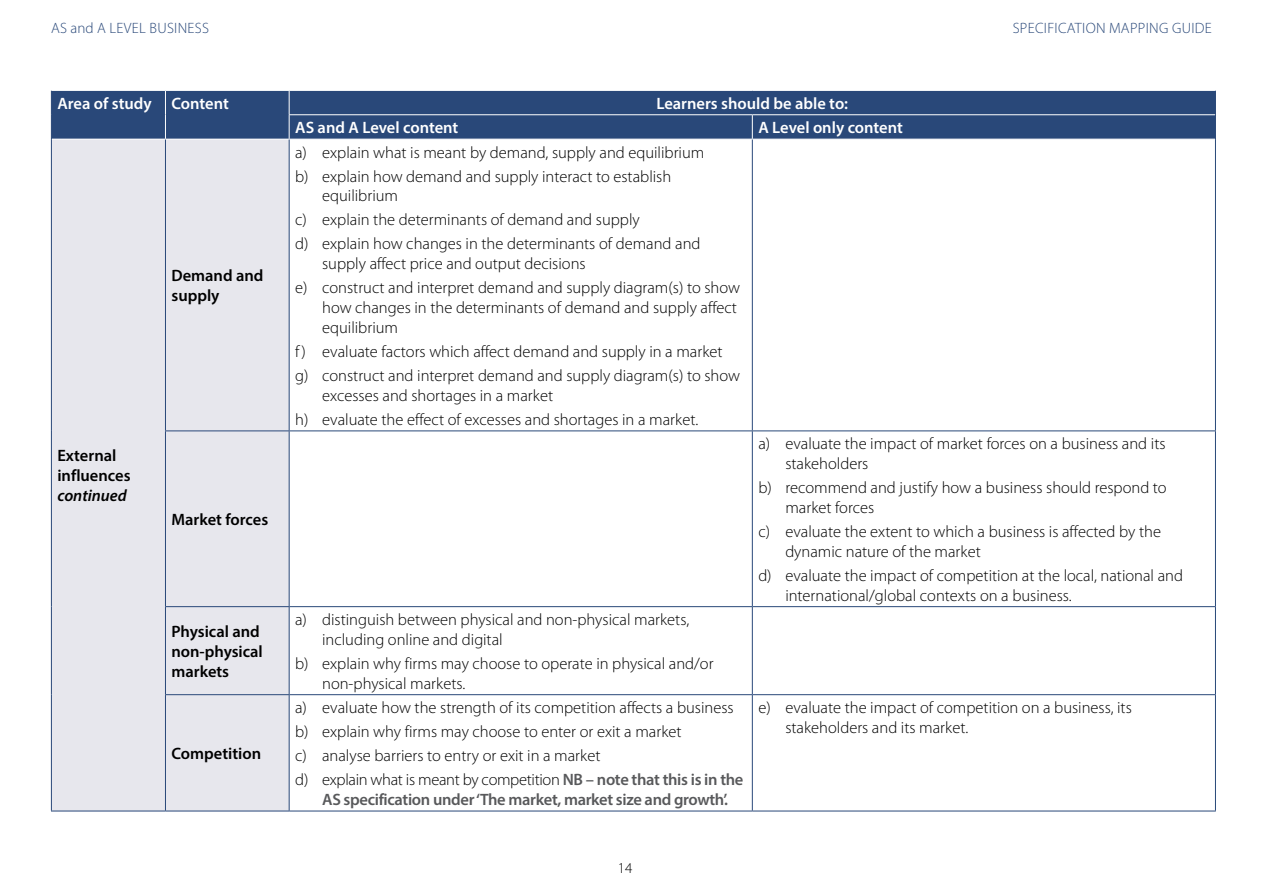
<style>
.page{position:relative;width:1263px;height:893px;background:#fff}
.page>*{position:absolute;margin:0;border:0;box-sizing:border-box;transform-origin:0 0}
.t1{font:300 16.5px/19.8px "Myriad Pro";color:#000}
.t2{font:600 16.5px/19.8px "Myriad Pro";letter-spacing:-.02em;color:#58595b}
.t3{font:600 16.5px/19.8px "Myriad Pro";color:#000}
.t4{font:600 16.5px "Myriad Pro";color:#fff}
.t5{font:italic 600 16.5px "Myriad Pro";color:#000}
.t6{font:300 15px "Myriad Pro";letter-spacing:.02em;color:#294879}
.t7{font:300 15px "Myriad Pro";color:#000}
.s1{font-weight:300;color:#000}
</style>
<div class="page">
<div style="left:52px;top:91px;width:1163px;height:48px;background:#294879"></div>
<div style="left:52px;top:140px;width:237px;height:671px;background:#e7e7ed"></div>
<svg style="left:165px;top:91px;width:1px;height:48px"></svg>
<hr style="left:289px;top:114px;width:463px;height:1px;background:#fff">
<svg style="left:289px;top:91px;width:1px;height:48px"></svg>
<hr style="left:752px;top:114px;width:463px;height:1px;background:#fff">
<svg style="left:752px;top:115px;width:1px;height:24px"></svg>
<hr style="left:51px;top:139px;width:1px;height:292px;background:#294879">
<hr style="left:165px;top:139px;width:1px;height:291px;background:#294879">
<hr style="left:289px;top:139px;width:1px;height:291px;background:#294879">
<hr style="left:752px;top:139px;width:1px;height:291px;background:#294879">
<hr style="left:1215px;top:139px;width:1px;height:291px;background:#294879">
<hr style="left:51px;top:431px;width:1px;height:176px;background:#294879">
<hr style="left:165px;top:430px;width:124px;height:1px;background:#294879">
<hr style="left:165px;top:431px;width:1px;height:175px;background:#294879">
<hr style="left:289px;top:430px;width:463px;height:1px;background:#294879">
<hr style="left:289px;top:431px;width:1px;height:175px;background:#294879">
<hr style="left:752px;top:430px;width:464px;height:1px;background:#294879">
<hr style="left:752px;top:431px;width:1px;height:175px;background:#294879">
<hr style="left:1215px;top:431px;width:1px;height:175px;background:#294879">
<hr style="left:51px;top:607px;width:1px;height:88px;background:#294879">
<hr style="left:165px;top:606px;width:124px;height:1px;background:#294879">
<hr style="left:165px;top:607px;width:1px;height:87px;background:#294879">
<hr style="left:289px;top:606px;width:463px;height:1px;background:#294879">
<hr style="left:289px;top:607px;width:1px;height:87px;background:#294879">
<hr style="left:752px;top:606px;width:464px;height:1px;background:#294879">
<hr style="left:752px;top:607px;width:1px;height:87px;background:#294879">
<hr style="left:1215px;top:607px;width:1px;height:87px;background:#294879">
<hr style="left:51px;top:695px;width:1px;height:116px;background:#294879">
<hr style="left:165px;top:694px;width:124px;height:1px;background:#294879">
<hr style="left:165px;top:695px;width:1px;height:116px;background:#294879">
<hr style="left:289px;top:694px;width:463px;height:1px;background:#294879">
<hr style="left:289px;top:695px;width:1px;height:116px;background:#294879">
<hr style="left:752px;top:694px;width:464px;height:1px;background:#294879">
<hr style="left:752px;top:695px;width:1px;height:116px;background:#294879">
<hr style="left:1215px;top:695px;width:1px;height:116px;background:#294879">
<hr style="left:51px;top:811px;width:114px;height:1px;background:#294879">
<hr style="left:165px;top:811px;width:124px;height:1px;background:#294879">
<hr style="left:289px;top:811px;width:463px;height:1px;background:#294879">
<hr style="left:752px;top:811px;width:464px;height:1px;background:#294879">
<svg style="left:51px;top:91px;width:1px;height:48px"></svg>
<svg style="left:1215px;top:91px;width:1px;height:48px"></svg>
<p class="t6" style="left:51px;top:19px;width:159px">AS and A LEVEL BUSINESS</p>
<p class="t6" style="left:1013px;top:19px;width:201px">SPECIFICATION MAPPING GUIDE</p>
<p class="t4" style="left:57px;top:93px;width:96px">Area of study</p>
<p class="t4" style="left:171px;top:93px;width:59px">Content</p>
<p class="t4" style="left:656px;top:93px;width:193px">Learners should be able to:</p>
<p class="t4" style="left:295px;top:117px;width:165px">AS and A Level content</p>
<p class="t4" style="left:758px;top:117px;width:146px">A Level only content</p>
<p class="t3" style="left:57px;top:446px;width:61px">External</p>
<p class="t3" style="left:57px;top:465px;width:75px">influences</p>
<p class="t5" style="left:57px;top:485px;width:71px">continued</p>
<p class="t3" style="left:171px;top:265px;width:94px">Demand and</p>
<p class="t3" style="left:171px;top:285px;width:50px">supply</p>
<p class="t3" style="left:171px;top:509px;width:98px">Market forces</p>
<p class="t3" style="left:171px;top:621px;width:90px">Physical and</p>
<p class="t3" style="left:171px;top:641px;width:93px">non-physical markets</p>
<p class="t3" style="left:171px;top:743px;width:91px">Competition</p>
<p class="t1" style="left:295px;top:142px;width:411px">a) explain what is meant by demand, supply and equilibrium</p>
<p class="t1" style="left:322px;top:166px;width:351px;text-indent:-27px">b) explain how demand and supply interact to establish equilibrium</p>
<p class="t1" style="left:295px;top:210px;width:346px">c) explain the determinants of demand and supply</p>
<p class="t1" style="left:322px;top:234px;width:380px;text-indent:-27px">d) explain how changes in the determinants of demand and supply affect price and output decisions</p>
<p class="t1" style="left:322px;top:278px;width:419px;text-indent:-27px">e) construct and interpret demand and supply diagram(s) to show how changes in the determinants of demand and supply affect equilibrium</p>
<p class="t1" style="left:295px;top:342px;width:429px">f ) evaluate factors which affect demand and supply in a market</p>
<p class="t1" style="left:322px;top:366px;width:419px;text-indent:-27px">g) construct and interpret demand and supply diagram(s) to show excesses and shortages in a market</p>
<p class="t1" style="left:295px;top:410px;width:405px">h) evaluate the effect of excesses and shortages in a market.</p>
<p class="t1" style="left:322px;top:610px;width:369px;text-indent:-27px">a) distinguish between physical and non-physical markets, including online and digital</p>
<p class="t1" style="left:322px;top:654px;width:393px;text-indent:-27px">b) explain why firms may choose to operate in physical and/or non-physical markets.</p>
<p class="t1" style="left:295px;top:698px;width:440px">a) evaluate how the strength of its competition affects a business</p>
<p class="t1" style="left:295px;top:722px;width:388px">b) explain why firms may choose to enter or exit a market</p>
<p class="t1" style="left:295px;top:746px;width:307px">c) analyse barriers to entry or exit in a market</p>
<p class="t2" style="left:322px;top:769px;width:423px;text-indent:-27px"><span class="s1">d) explain what is meant by competition</span> NB – note that this is in the<br>AS specification under ‘The market, market size and growth’.</p>
<p class="t1" style="left:785px;top:434px;width:382px;text-indent:-27px">a) evaluate the impact of market forces on a business and its stakeholders</p>
<p class="t1" style="left:785px;top:478px;width:383px;text-indent:-27px">b) recommend and justify how a business should respond to market forces</p>
<p class="t1" style="left:785px;top:522px;width:377px;text-indent:-27px">c) evaluate the extent to which a business is affected by the dynamic nature of the market</p>
<p class="t1" style="left:785px;top:566px;width:399px;text-indent:-27px">d) evaluate the impact of competition at the local, national and international/global contexts on a business.</p>
<p class="t1" style="left:785px;top:698px;width:348px;text-indent:-27px">e) evaluate the impact of competition on a business, its stakeholders and its market.</p>
<p class="t7" style="left:618px;top:860px;width:16px">14</p>
</div>
